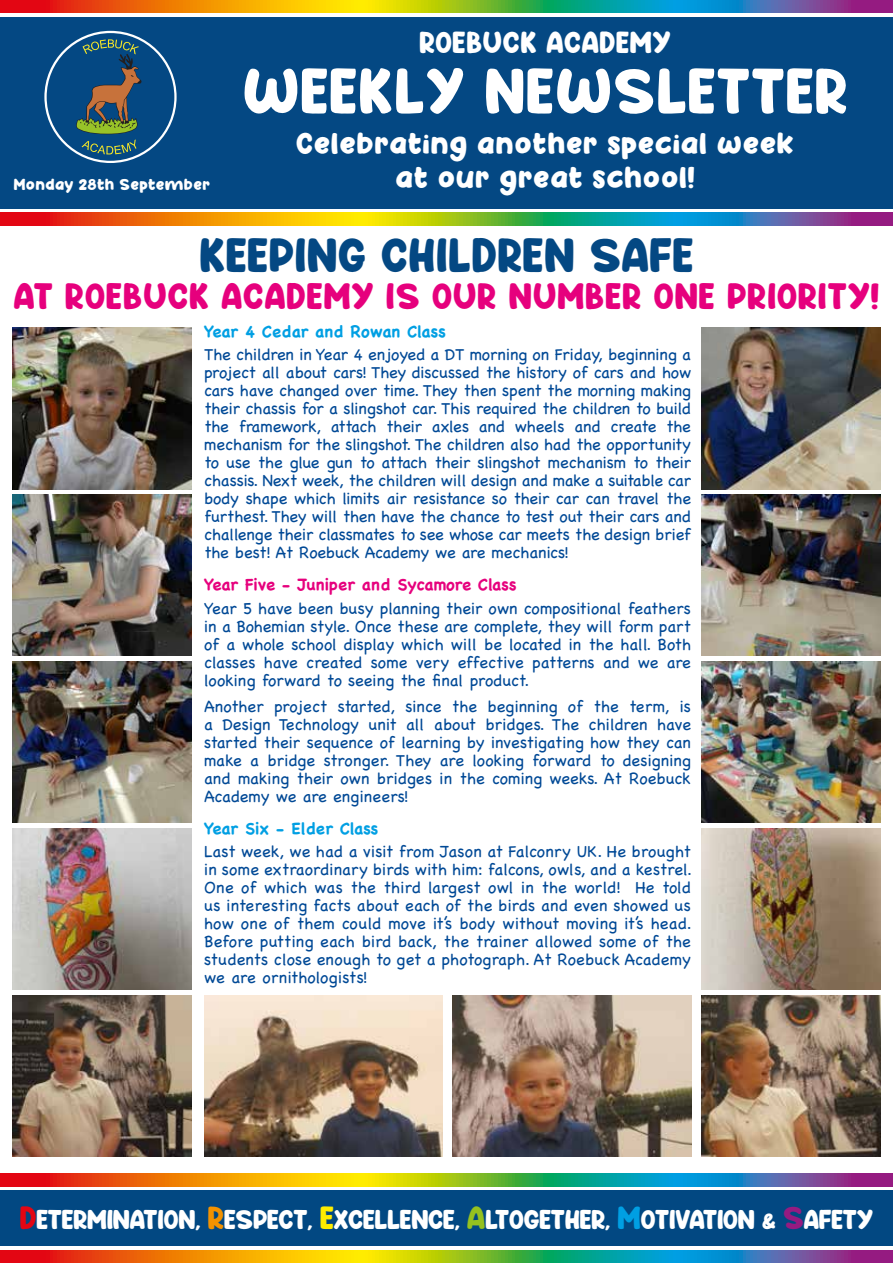
<style>
.page{position:relative;width:893px;height:1263px;background:#fff}
.page>*{position:absolute;margin:0;border:0;box-sizing:border-box;transform-origin:0 0}
.t1{font:60px "Happy School";letter-spacing:.025em;color:#fff}
.t2{font:45px "Happy School";letter-spacing:.02em;color:#044883}
.t3{font:34.5px "Happy School";letter-spacing:.035em;color:#e6007d}
.t4{font:28.5px/34.2px "Happy School";letter-spacing:.025em;color:#fff;text-align:center}
.t5{font:25.5px "Happy School";letter-spacing:-.005em;color:#fff}
.t6{font:300 16.5px/18px "Chalkboard SE";color:#004996;text-align:justify}
.t7{font:700 16.5px "Chalkboard SE";color:#009fe3}
.t8{font:700 16.5px "Chalkboard SE";color:#e6007d}
.t9{font:15px "Happy School";letter-spacing:.025em;color:#fff}
.s1{font-size:30px;color:#e30613}
.s2{font-size:30px;color:#f39200}
.s3{font-size:30px;color:#ffed00}
.s4{font-size:30px;color:#95c11f}
.s5{font-size:30px;color:#009fe3}
.s6{font-size:21px}
.s7{font-size:30px;color:#951b81}
</style>
<div class="page">
<svg style="left:0;top:0;width:893px;height:13px;background:#958949"></svg>
<svg style="left:0;top:1250px;width:893px;height:13px;background:#958949"></svg>
<svg style="left:0;top:1174px;width:893px;height:12px;background:#958949"></svg>
<svg style="left:0;top:213px;width:893px;height:12px;background:#958949"></svg>
<div style="left:0;top:1191px;width:893px;height:55px;background:#024882"></div>
<div style="left:0;top:17px;width:893px;height:191px;background:#044883"></div>
<svg style="left:44px;top:39px;width:133px;height:124px"></svg>
<img style="left:702px;top:327px;width:178px;height:162px">
<img style="left:702px;top:494px;width:178px;height:162px">
<img style="left:13px;top:661px;width:178px;height:162px">
<img style="left:702px;top:828px;width:178px;height:162px">
<img style="left:13px;top:995px;width:178px;height:162px">
<img style="left:13px;top:327px;width:178px;height:162px">
<img style="left:13px;top:494px;width:178px;height:162px">
<img style="left:702px;top:661px;width:178px;height:162px">
<img style="left:13px;top:828px;width:178px;height:162px">
<img style="left:702px;top:995px;width:178px;height:162px">
<img style="left:204px;top:995px;width:238px;height:162px">
<img style="left:453px;top:995px;width:238px;height:162px">
<p class="t9" style="left:14px;top:178px;width:197px">Monday 28th September</p>
<h3 class="t4" style="left:419px;top:29px;width:253px">ROEBUCK ACADEMY</h3>
<h1 class="t1" style="left:243px;top:65px;width:606px">WEEKLY NEWSLETTER</h1>
<h3 class="t4" style="left:296px;top:129px;width:499px">Celebrating another special week at our great school!</h3>
<h2 class="t2" style="left:199px;top:236px;width:495px">KEEPING CHILDREN SAFE</h2>
<h3 class="t3" style="left:14px;top:281px;width:867px">AT ROEBUCK ACADEMY IS OUR NUMBER ONE PRIORITY!</h3>
<p class="t7" style="left:204px;top:322px;width:243px">Year 4 Cedar and Rowan Class</p>
<p class="t6" style="left:204px;top:344px;width:488px">The children in Year 4 enjoyed a DT morning on Friday, beginning a project all about cars! They discussed the history of cars and how cars have changed over time. They then spent the morning making their chassis for a slingshot car. This required the children to build the framework, attach their axles and wheels and create the mechanism for the slingshot. The children also had the opportunity to use the glue gun to attach their slingshot mechanism to their chassis. Next week, the children will design and make a suitable car body shape which limits air resistance so their car can travel the furthest. They will then have the chance to test out their cars and challenge their classmates to see whose car meets the design brief the best! At Roebuck Academy we are mechanics!</p>
<p class="t8" style="left:204px;top:574px;width:314px">Year Five - Juniper and Sycamore Class</p>
<p class="t6" style="left:204px;top:598px;width:488px">Year 5 have been busy planning their own compositional feathers in a Bohemian style. Once these are complete, they will form part of a whole school display which will be located in the hall. Both classes have created some very effective patterns and we are looking forward to seeing the final product.</p>
<p class="t6" style="left:204px;top:696px;width:488px">Another project started, since the beginning of the term, is a Design Technology unit all about bridges. The children have started their sequence of learning by investigating how they can make a bridge stronger. They are looking forward to designing and making their own bridges in the coming weeks. At Roebuck Academy we are engineers!</p>
<p class="t7" style="left:204px;top:819px;width:176px">Year Six - Elder Class</p>
<p class="t6" style="left:204px;top:841px;width:489px">Last week, we had a visit from Jason at Falconry UK. He brought in some extraordinary birds with him: falcons, owls, and a kestrel.<br>One of which was the third largest owl in the world! He told us interesting facts about each of the birds and even showed us how one of them could move it’s body without moving it’s head.<br>Before putting each bird back, the trainer allowed some of the students close enough to get a photograph. At Roebuck Academy we are ornithologists!</p>
<h3 class="t5" style="left:20px;top:1208px;width:855px"><span class="s1">D</span>ETERMINATION, <span class="s2">R</span>ESPECT, <span class="s3">E</span>XCELLENCE, <span class="s4">A</span>LTOGETHER, <span class="s5">M</span>OTIVATION <span class="s6">&amp;</span> <span class="s7">S</span>AFETY</h3>
</div>
